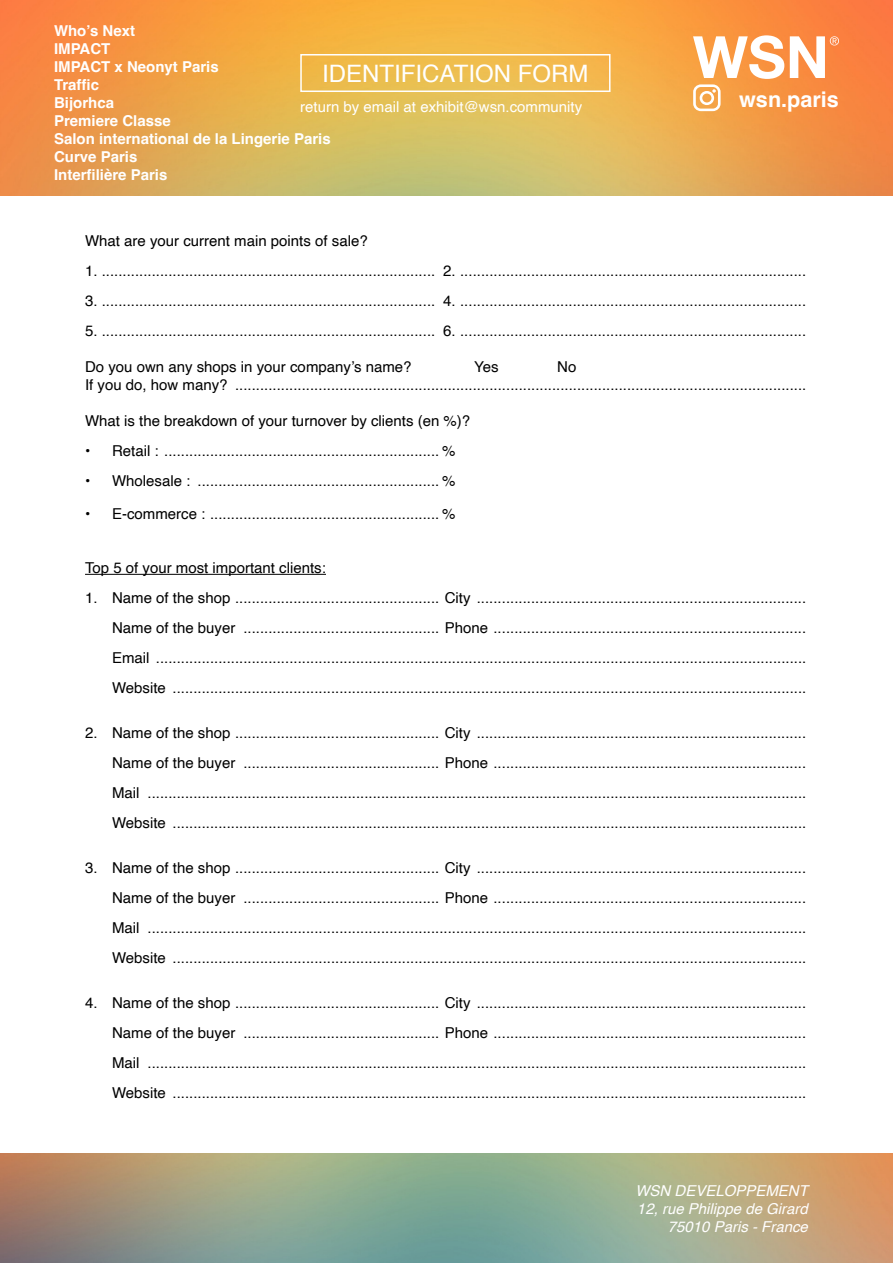
<style>
.page{position:relative;width:893px;height:1263px;background:#fff}
.page>*{position:absolute;margin:0;border:0;box-sizing:border-box;transform-origin:0 0}
.t1{font:24px "Helvetica";color:#fff}
.t2{font:700 21.6px "Helvetica";color:#fff}
.t3{font:15px/30px "Helvetica";color:#000;text-align:justify}
.t4{font:700 15px/18px "Helvetica";color:#fff}
.t5{font:italic 15px/18px "Helvetica";color:#fff;text-align:right}
.t6{font:15px "Helvetica";color:#fff}
</style>
<div class="page">
<img style="left:0;top:0;width:893px;height:195px">
<div style="left:300px;top:54px;width:310px;height:38px;border:2px solid #fff"></div>
<img style="left:0;top:1153px;width:893px;height:110px">
<svg style="left:693px;top:35px;width:91px;height:76px"></svg>
<svg style="left:790px;top:36px;width:49px;height:42px"></svg>
<hr style="left:85px;top:574px;width:241px;height:1px;background:#000">
<p class="t4" style="left:54px;top:23px;width:278px">Who’s Next<br>IMPACT<br>IMPACT x Neonyt Paris<br>Traffic<br>Bijorhca<br>Premiere Classe<br>Salon international de la Lingerie Paris<br>Curve Paris<br>Interfilière Paris</p>
<h1 class="t1" style="left:322px;top:55px;width:268px">IDENTIFICATION FORM</h1>
<p class="t6" style="left:300px;top:95px;width:283px">return by email at exhibit@wsn.community</p>
<h2 class="t2" style="left:739px;top:86px;width:101px">wsn.paris</h2>
<p class="t3" style="left:85px;top:226px;width:284px">What are your current main points of sale?</p>
<p class="t3" style="left:85px;top:256px;width:723px">1. ................................................................................ 2. ...................................................................................</p>
<p class="t3" style="left:85px;top:286px;width:723px">3. ................................................................................ 4. ...................................................................................</p>
<p class="t3" style="left:85px;top:316px;width:723px">5. ................................................................................ 6. ...................................................................................</p>
<p class="t3" style="left:85px;top:352px;width:328px">Do you own any shops in your company’s name?</p>
<p class="t3" style="left:474px;top:352px;width:26px">Yes</p>
<p class="t3" style="left:85px;top:358px;width:723px;line-height:18px;text-indent:472px">No<br>If you do, how many? .........................................................................................................................................</p>
<p class="t3" style="left:85px;top:406px;width:387px">What is the breakdown of your turnover by clients (en %)?</p>
<p class="t3" style="left:85px;top:436px;width:372px">• Retail : .................................................................. %</p>
<p class="t3" style="left:85px;top:466px;width:372px">• Wholesale : .......................................................... %</p>
<p class="t3" style="left:85px;top:499px;width:372px">• E-commerce : ....................................................... %</p>
<p class="t3" style="left:85px;top:553px;width:242px">Top 5 of your most important clients:</p>
<p class="t3" style="left:112px;top:583px;width:696px;text-indent:-27px">1. Name of the shop ................................................. City ...............................................................................<br>Name of the buyer ............................................... Phone ...........................................................................<br>Email ............................................................................................................................................................<br>Website ........................................................................................................................................................</p>
<p class="t3" style="left:112px;top:718px;width:696px;text-indent:-27px">2. Name of the shop ................................................. City ...............................................................................<br>Name of the buyer ............................................... Phone ...........................................................................<br>Mail ..............................................................................................................................................................<br>Website ........................................................................................................................................................</p>
<p class="t3" style="left:112px;top:853px;width:696px;text-indent:-27px">3. Name of the shop ................................................. City ...............................................................................<br>Name of the buyer ............................................... Phone ...........................................................................<br>Mail ..............................................................................................................................................................<br>Website ........................................................................................................................................................</p>
<p class="t3" style="left:112px;top:988px;width:696px;text-indent:-27px">4. Name of the shop ................................................. City ...............................................................................<br>Name of the buyer ............................................... Phone ...........................................................................<br>Mail ..............................................................................................................................................................<br>Website ........................................................................................................................................................</p>
<p class="t5" style="left:635px;top:1182px;width:174px">WSN DEVELOPPEMENT<br>12, rue Philippe de Girard<br>75010 Paris - France</p>
</div>
